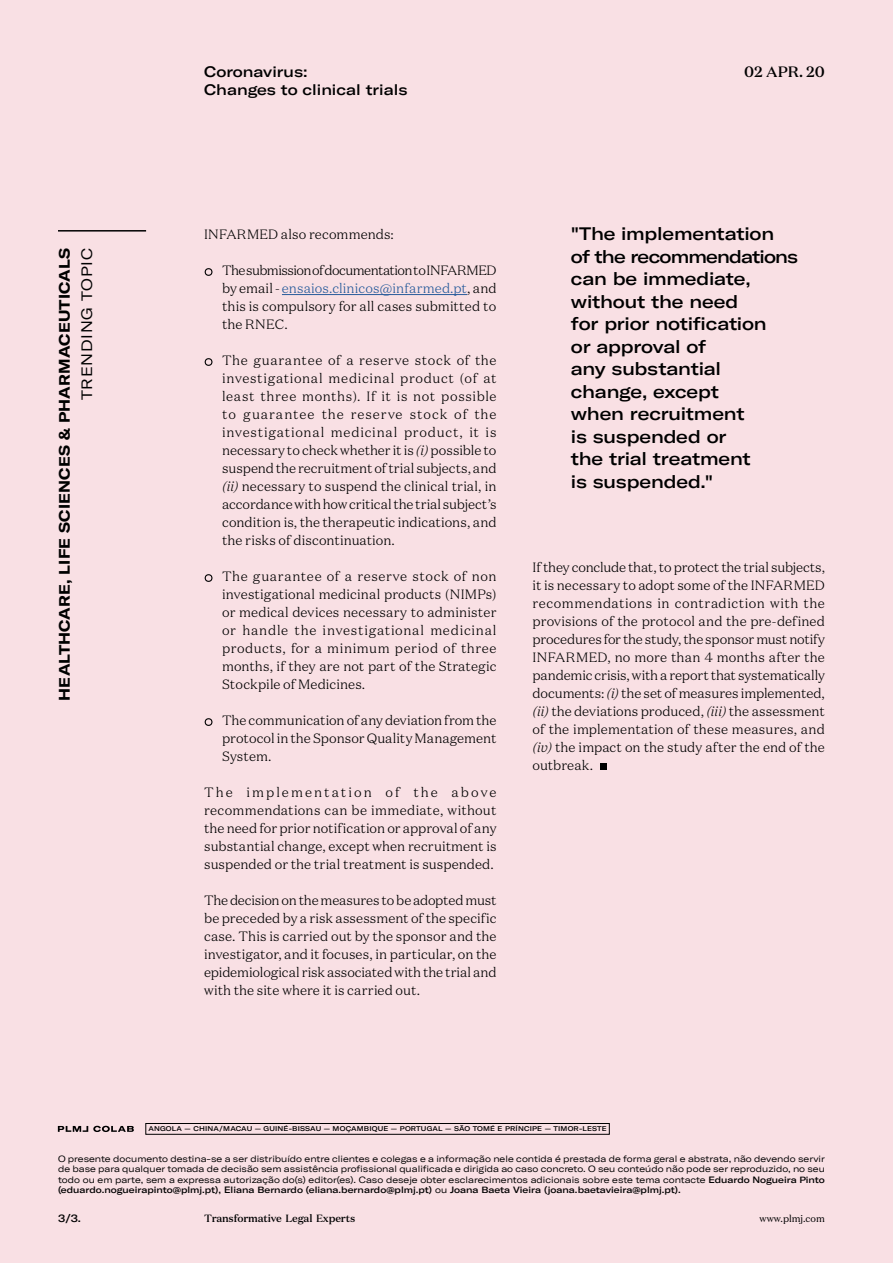
<style>
.page{position:relative;width:893px;height:1263px;background:#f9e0e4}
.page>*{position:absolute;margin:0;border:0;box-sizing:border-box;transform-origin:0 0}
.t1{font:500 expanded 18px/22.5px "GT America";letter-spacing:-.015em;color:#000}
.t2{font:700 expanded 15px "GT America";letter-spacing:.01em;color:#000}
.t3{font:500 expanded 15px "GT America";color:#000}
.t4{font:expanded 15px "GT America";letter-spacing:.05em;color:#000}
.t5{font:500 15px "Domaine Text";color:#000}
.t6{font:300 13.5px/18px "Domaine Text";color:#000;text-align:justify}
.t7{font:500 10.5px "Domaine Text";letter-spacing:-.02em;color:#000}
.t8{font:500 expanded 10.5px "GT America";color:#000}
.t9{font:9.75px "Domaine Text";color:#000}
.t10{font:expanded 9px/10.5px "GT America";color:#000;text-align:justify}
.t11{font:500 expanded 6.75px "GT America";letter-spacing:.025em;color:#000}
.s1{font-family:"GT America";font-weight:900;font-stretch:expanded;font-size:22.5px}
.s2{color:#275b9b}
.s3{font-style:italic}
.s4{font-weight:500}
</style>
<div class="page">
<svg style="left:58px;top:1126px;width:76px;height:6px"></svg>
<div style="left:145px;top:1123px;width:465px;height:12px;border:1px solid #000"></div>
<hr style="left:282px;top:294px;width:185px;height:1px;background:#275b9b">
<div style="left:600px;top:763px;width:7px;height:7px;background:#000"></div>
<hr style="left:58px;top:230px;width:88px;height:2px;background:#000">
<p class="t2" style="left:55px;top:701px;width:454px;rotate:-90deg">HEALTHCARE, LIFE SCIENCES &amp; PHARMACEUTICALS</p>
<p class="t4" style="left:78px;top:400px;width:154px;rotate:-90deg">TRENDING TOPIC</p>
<p class="t3" style="left:204px;top:63px;width:105px">Coronavirus:</p>
<p class="t5" style="left:744px;top:62px;width:82px">02 APR. 20</p>
<p class="t3" style="left:204px;top:81px;width:205px">Changes to clinical trials</p>
<p class="t6" style="left:204px;top:225px;width:191px">INFARMED also recommends:</p>
<p class="t6" style="left:222px;top:261px;width:276px;text-indent:-18px"><span class="s1">•</span> The submission of documentation to INFARMED by email - <span class="s2">ensaios.clinicos@infarmed.pt</span>, and this is compulsory for all cases submitted to the RNEC.</p>
<p class="t6" style="left:222px;top:351px;width:276px;text-indent:-18px"><span class="s1">•</span> The guarantee of a reserve stock of the investigational medicinal product (of at least three months). If it is not possible to guarantee the reserve stock of the investigational medicinal product, it is necessary to check whether it is <span class="s3">(i)</span> possible to suspend the recruitment of trial subjects, and <span class="s3">(ii)</span> necessary to suspend the clinical trial, in accordance with how critical the trial subject’s condition is, the therapeutic indications, and the risks of discontinuation.</p>
<p class="t6" style="left:222px;top:567px;width:276px;text-indent:-18px"><span class="s1">•</span> The guarantee of a reserve stock of non investigational medicinal products (NIMPs) or medical devices necessary to administer or handle the investigational medicinal products, for a minimum period of three months, if they are not part of the Strategic Stockpile of Medicines.</p>
<p class="t6" style="left:222px;top:711px;width:276px;text-indent:-18px"><span class="s1">•</span> The communication of any deviation from the protocol in the Sponsor Quality Management System.</p>
<p class="t6" style="left:204px;top:783px;width:294px">The implementation of the above recommendations can be immediate, without the need for prior notification or approval of any substantial change, except when recruitment is suspended or the trial treatment is suspended.</p>
<p class="t6" style="left:204px;top:891px;width:294px">The decision on the measures to be adopted must be preceded by a risk assessment of the specific case. This is carried out by the sponsor and the investigator, and it focuses, in particular, on the epidemiological risk associated with the trial and with the site where it is carried out.</p>
<h1 class="t1" style="left:571px;top:223px;width:229px">"The implementation<br>of the recommendations can be immediate, without the need<br>for prior notification<br>or approval of<br>any substantial change, except<br>when recruitment<br>is suspended or<br>the trial treatment<br>is suspended."</h1>
<p class="t6" style="left:532px;top:558px;width:294px">If they conclude that, to protect the trial subjects, it is necessary to adopt some of the INFARMED recommendations in contradiction with the provisions of the protocol and the pre-defined procedures for the study, the sponsor must notify INFARMED, no more than 4 months after the pandemic crisis, with a report that systematically documents: <span class="s3">(i)</span> the set of measures implemented, <span class="s3">(ii)</span> the deviations produced, <span class="s3">(iii)</span> the assessment of the implementation of these measures, and <span class="s3">(iv)</span> the impact on the study after the end of the outbreak.</p>
<p class="t11" style="left:148px;top:1125px;width:460px">ANGOLA — CHINA/MACAU — GUINÉ-BISSAU — MOÇAMBIQUE — PORTUGAL — SÃO TOMÉ E PRÍNCIPE — TIMOR-LESTE</p>
<p class="t10" style="left:58px;top:1153px;width:768px">O presente documento destina-se a ser distribuído entre clientes e colegas e a informação nele contida é prestada de forma geral e abstrata, não devendo servir de base para qualquer tomada de decisão sem assistência profissional qualificada e dirigida ao caso concreto. O seu conteúdo não pode ser reproduzido, no seu todo ou em parte, sem a expressa autorização do(s) editor(es). Caso deseje obter esclarecimentos adicionais sobre este tema contacte <span class="s4">Eduardo Nogueira Pinto (eduardo.nogueirapinto@plmj.pt), Eliana Bernardo (eliana.bernardo@plmj.pt)</span> ou <span class="s4">Joana Baeta Vieira (joana.baetavieira@plmj.pt).</span></p>
<p class="t8" style="left:58px;top:1211px;width:24px">3/3.</p>
<p class="t7" style="left:204px;top:1211px;width:153px">Transformative Legal Experts</p>
<p class="t9" style="left:760px;top:1212px;width:67px">www.plmj.com</p>
</div>
